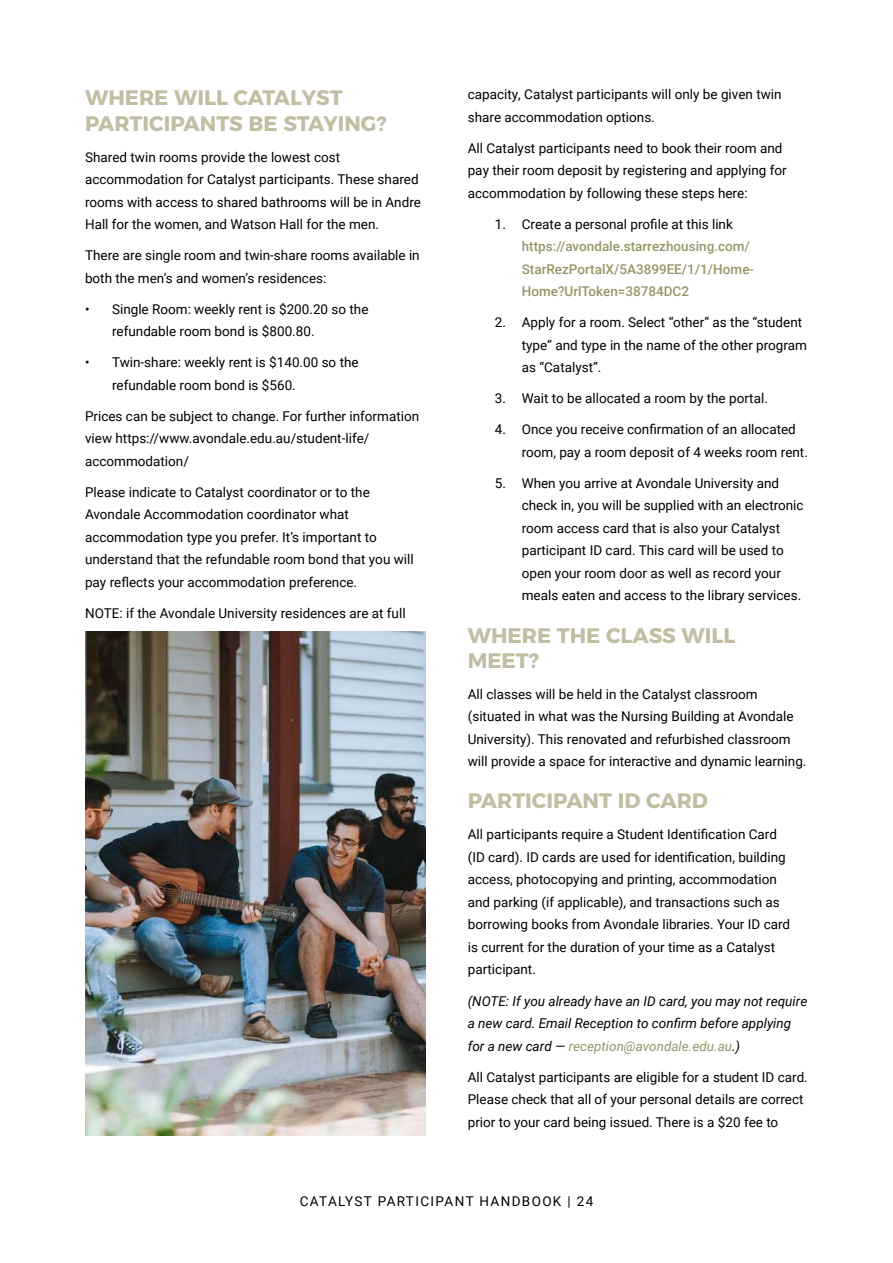
<style>
.page{position:relative;width:893px;height:1263px;background:#fff}
.page>*{position:absolute;margin:0;border:0;box-sizing:border-box;transform-origin:0 0}
.t1{font:21px/25.2px "Alexandria";color:#c2bea4}
.t2{font:13.5px/22.5px "Roboto";color:#000}
.t3{font:italic 13.5px/22.5px "Roboto";color:#000}
.t4{font:500 13.5px/22.5px "Roboto";color:#989668}
.t5{font:13.5px "Roboto";letter-spacing:.1em;color:#000}
.s1{color:#989668}
</style>
<div class="page">
<img style="left:85px;top:631px;width:340px;height:504px">
<h1 class="t1" style="left:85px;top:86px;width:303px">WHERE WILL CATALYST<br>PARTICIPANTS BE STAYING?</h1>
<p class="t2" style="left:85px;top:145px;width:338px">Shared twin rooms provide the lowest cost accommodation for Catalyst participants. These shared rooms with access to shared bathrooms will be in Andre Hall for the women, and Watson Hall for the men.</p>
<p class="t2" style="left:85px;top:244px;width:336px">There are single room and twin-share rooms available in both the men’s and women’s residences:</p>
<p class="t2" style="left:112px;top:297px;width:258px;text-indent:-27px">• Single Room: weekly rent is $200.20 so the refundable room bond is $800.80.</p>
<p class="t2" style="left:112px;top:351px;width:248px;text-indent:-27px">• Twin-share: weekly rent is $140.00 so the refundable room bond is $560.</p>
<p class="t2" style="left:85px;top:404px;width:336px">Prices can be subject to change. For further information view https://www.avondale.edu.au/student-life/ accommodation/</p>
<p class="t2" style="left:85px;top:480px;width:330px">Please indicate to Catalyst coordinator or to the Avondale Accommodation coordinator what accommodation type you prefer. It’s important to understand that the refundable room bond that you will pay reflects your accommodation preference.</p>
<p class="t2" style="left:85px;top:601px;width:322px">NOTE: if the Avondale University residences are at full</p>
<p class="t2" style="left:468px;top:83px;width:315px">capacity, Catalyst participants will only be given twin share accommodation options.</p>
<p class="t2" style="left:468px;top:136px;width:321px">All Catalyst participants need to book their room and pay their room deposit by registering and applying for accommodation by following these steps here:</p>
<p class="t2" style="left:495px;top:212px;width:240px">1. Create a personal profile at this link</p>
<p class="t4" style="left:522px;top:235px;width:234px">https://avondale.starrezhousing.com/<br>StarRezPortalX/5A3899EE/1/1/Home-<br>Home?UrlToken=38784DC2</p>
<p class="t2" style="left:522px;top:311px;width:287px;text-indent:-27px">2. Apply for a room. Select “other” as the “student type” and type in the name of the other program as “Catalyst”.</p>
<p class="t2" style="left:495px;top:387px;width:275px">3. Wait to be allocated a room by the portal.</p>
<p class="t2" style="left:522px;top:418px;width:288px;text-indent:-27px">4. Once you receive confirmation of an allocated room, pay a room deposit of 4 weeks room rent.</p>
<p class="t2" style="left:522px;top:471px;width:283px;text-indent:-27px">5. When you arrive at Avondale University and check in, you will be supplied with an electronic room access card that is also your Catalyst participant ID card. This card will be used to open your room door as well as record your meals eaten and access to the library services.</p>
<h1 class="t1" style="left:468px;top:623px;width:269px">WHERE THE CLASS WILL<br>MEET?</h1>
<p class="t2" style="left:468px;top:682px;width:340px">All classes will be held in the Catalyst classroom (situated in what was the Nursing Building at Avondale University). This renovated and refurbished classroom will provide a space for interactive and dynamic learning.</p>
<h1 class="t1" style="left:468px;top:788px;width:242px">PARTICIPANT ID CARD</h1>
<p class="t2" style="left:468px;top:823px;width:324px">All participants require a Student Identification Card (ID card). ID cards are used for identification, building access, photocopying and printing, accommodation and parking (if applicable), and transactions such as borrowing books from Avondale libraries. Your ID card is current for the duration of your time as a Catalyst participant.</p>
<p class="t3" style="left:468px;top:989px;width:341px">(NOTE: If you already have an ID card, you may not require a new card. Email Reception to confirm before applying for a new card — <span class="s1">reception@avondale.edu.au</span>.)</p>
<p class="t2" style="left:468px;top:1065px;width:342px">All Catalyst participants are eligible for a student ID card.<br>Please check that all of your personal details are correct prior to your card being issued. There is a $20 fee to</p>
<p class="t5" style="left:300px;top:1192px;width:295px">CATALYST PARTICIPANT HANDBOOK | 24</p>
</div>
